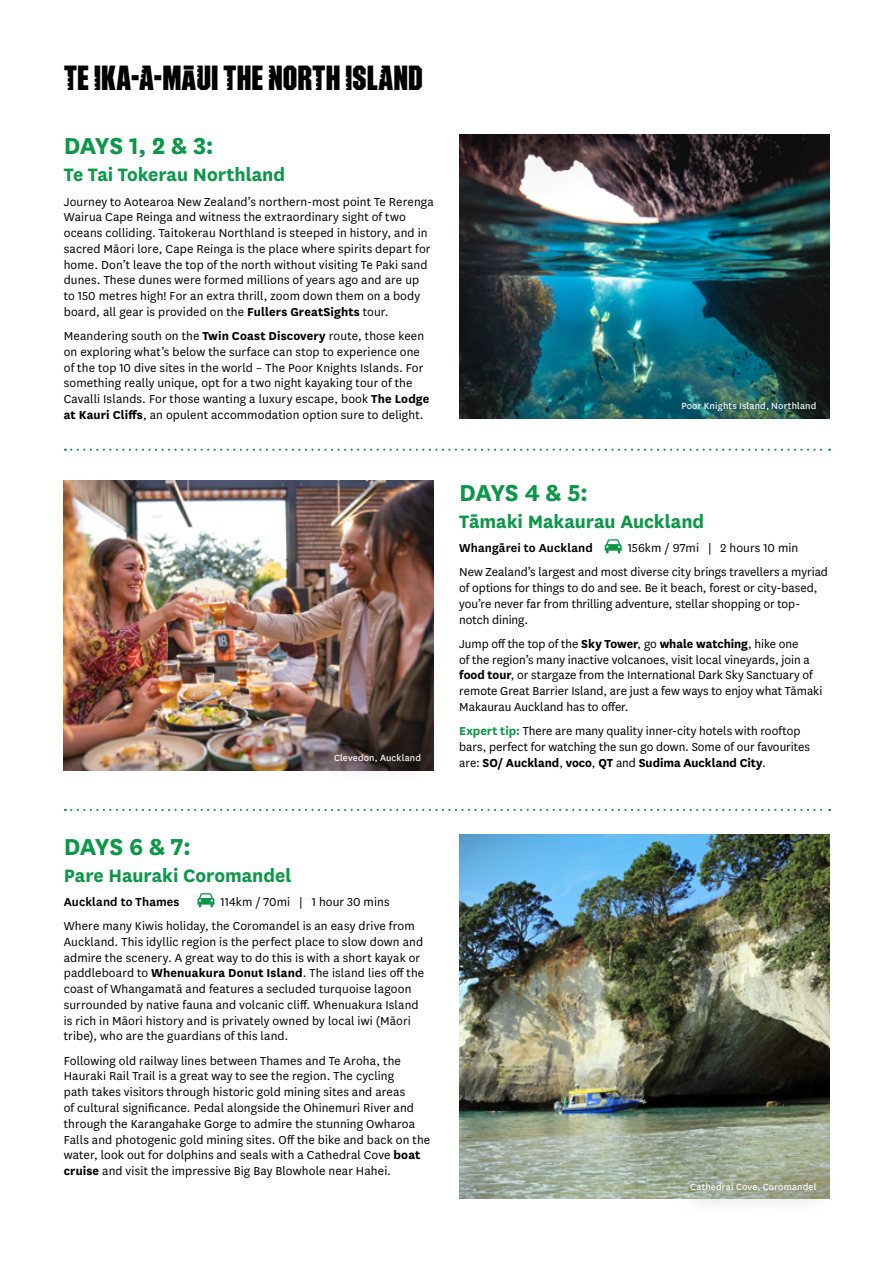
<style>
.page{position:relative;width:893px;height:1263px;background:#fff}
.page>*{position:absolute;margin:0;border:0;box-sizing:border-box;transform-origin:0 0}
.t1{font:33px "Pure Pakati";color:#000}
.t2{font:700 27px "National";letter-spacing:-.025em;color:#0b9748}
.t3{font:700 21px "National";letter-spacing:-.005em;color:#0b9748}
.t4{font:13.5px/15.8px "National";letter-spacing:.005em;color:#000}
.t5{font:600 13.5px "National";letter-spacing:.005em;color:#000}
.t6{font:10.5px "National";letter-spacing:.015em;color:#fff}
.s1{font-weight:700}
.s2{font-weight:700;color:#0b9748}
</style>
<div class="page">
<img style="left:459px;top:134px;width:370px;height:285px">
<svg style="left:197px;top:893px;width:17px;height:15px"></svg>
<svg style="left:605px;top:539px;width:17px;height:15px"></svg>
<img style="left:459px;top:834px;width:370px;height:364px">
<svg style="left:65px;top:449px;width:765px;height:2px"></svg>
<svg style="left:65px;top:809px;width:765px;height:2px"></svg>
<img style="left:64px;top:481px;width:370px;height:289px">
<div style="left:314px;top:733px;width:127px;height:50px;background:#000;opacity:.75"></div>
<svg style="left:671px;top:1161px;width:159px;height:43px;background:#a7af9b"></svg>
<h1 class="t1" style="left:64px;top:66px;width:360px">TE IKA-A-MĀUI THE NORTH ISLAND</h1>
<h2 class="t2" style="left:64px;top:127px;width:151px">DAYS 1, 2 &amp; 3:</h2>
<h3 class="t3" style="left:64px;top:160px;width:223px">Te Tai Tokerau Northland</h3>
<p class="t4" style="left:64px;top:193px;width:371px">Journey to Aotearoa New Zealand’s northern-most point Te Rerenga Wairua Cape Reinga and witness the extraordinary sight of two oceans colliding. Taitokerau Northland is steeped in history, and in sacred Māori lore, Cape Reinga is the place where spirits depart for home. Don’t leave the top of the north without visiting Te Paki sand dunes. These dunes were formed millions of years ago and are up to 150 metres high! For an extra thrill, zoom down them on a body board, all gear is provided on the <span class="s1">Fullers GreatSights</span> tour.</p>
<p class="t4" style="left:64px;top:328px;width:367px">Meandering south on the <span class="s1">Twin Coast Discovery</span> route, those keen on exploring what’s below the surface can stop to experience one of the top 10 dive sites in the world – The Poor Knights Islands. For something really unique, opt for a two night kayaking tour of the Cavalli Islands. For those wanting a luxury escape, book <span class="s1">The Lodge at Kauri Cliffs</span>, an opulent accommodation option sure to delight.</p>
<p class="t6" style="left:334px;top:751px;width:88px">Clevedon, Auckland</p>
<p class="t6" style="left:681px;top:399px;width:137px">Poor Knights Island, Northland</p>
<h2 class="t2" style="left:459px;top:473px;width:130px">DAYS 4 &amp; 5:</h2>
<h3 class="t3" style="left:459px;top:506px;width:247px">Tāmaki Makaurau Auckland</h3>
<p class="t5" style="left:459px;top:538px;width:135px">Whangārei to Auckland</p>
<p class="t4" style="left:459px;top:535px;width:370px;line-height:24.3px;text-indent:168px">156km / 97mi | 2 hours 10 min<br>New Zealand’s largest and most diverse city brings travellers a myriad</p>
<p class="t4" style="left:459px;top:579px;width:360px">of options for things to do and see. Be it beach, forest or city-based, you’re never far from thrilling adventure, stellar shopping or top&shy;notch dining.</p>
<p class="t4" style="left:459px;top:635px;width:365px">Jump off the top of the <span class="s1">Sky Tower</span>, go <span class="s1">whale watching</span>, hike one<br>of the region’s many inactive volcanoes, visit local vineyards, join a <span class="s1">food tour</span>, or stargaze from the International Dark Sky Sanctuary of remote Great Barrier Island, are just a few ways to enjoy what Tāmaki Makaurau Auckland has to offer.</p>
<p class="t4" style="left:459px;top:722px;width:352px"><span class="s2">Expert tip:</span> There are many quality inner-city hotels with rooftop bars, perfect for watching the sun go down. Some of our favourites are: <span class="s1">SO/ Auckland</span>, <span class="s1">voco</span>, <span class="s1">QT</span> and <span class="s1">Sudima Auckland City</span>.</p>
<h2 class="t2" style="left:64px;top:827px;width:129px">DAYS 6 &amp; 7:</h2>
<h3 class="t3" style="left:64px;top:860px;width:229px">Pare Hauraki Coromandel</h3>
<p class="t5" style="left:64px;top:892px;width:117px">Auckland to Thames</p>
<p class="t4" style="left:64px;top:889px;width:352px;line-height:24.3px;text-indent:157px">114km / 70mi | 1 hour 30 mins<br>Where many Kiwis holiday, the Coromandel is an easy drive from</p>
<p class="t4" style="left:64px;top:933px;width:362px">Auckland. This idyllic region is the perfect place to slow down and admire the scenery. A great way to do this is with a short kayak or paddleboard to <span class="s1">Whenuakura Donut Island</span>. The island lies off the coast of Whangamatā and features a secluded turquoise lagoon surrounded by native fauna and volcanic cliff. Whenuakura Island is rich in Māori history and is privately owned by local iwi (Māori tribe), who are the guardians of this land.</p>
<p class="t4" style="left:64px;top:1052px;width:368px">Following old railway lines between Thames and Te Aroha, the Hauraki Rail Trail is a great way to see the region. The cycling<br>path takes visitors through historic gold mining sites and areas<br>of cultural significance. Pedal alongside the Ohinemuri River and through the Karangahake Gorge to admire the stunning Owharoa Falls and photogenic gold mining sites. Off the bike and back on the water, look out for dolphins and seals with a Cathedral Cove <span class="s1">boat cruise</span> and visit the impressive Big Bay Blowhole near Hahei.</p>
<p class="t6" style="left:690px;top:1180px;width:128px">Cathedral Cove, Coromandel</p>
</div>
